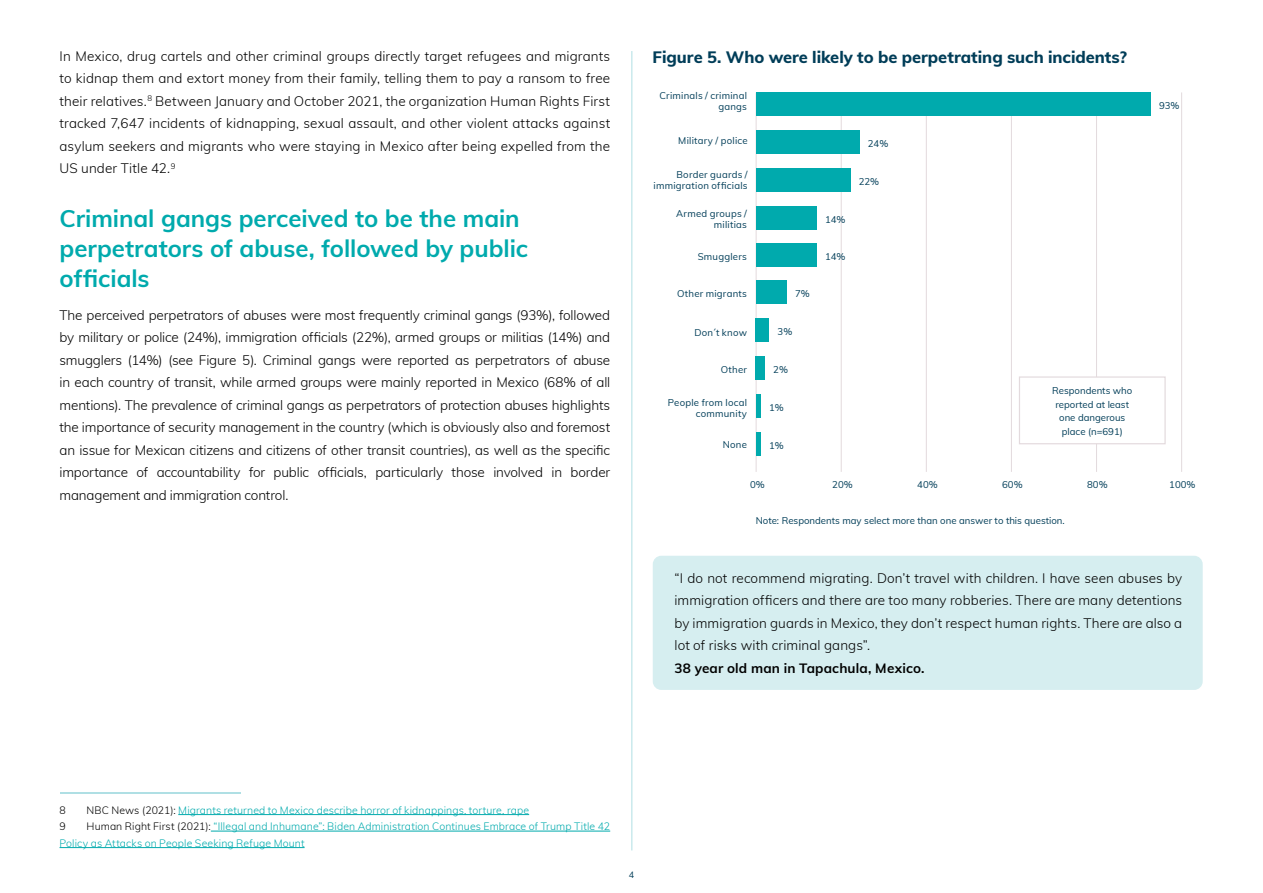
<style>
.page{position:relative;width:1263px;height:893px;background:#fff}
.page>*{position:absolute;margin:0;border:0;box-sizing:border-box;transform-origin:0 0}
.t1{font:700 24px/30px "Muli";color:#00aaad}
.t2{font:800 16.5px "Muli";letter-spacing:-.005em;color:#003d58}
.t3{font:300 13.5px/22.5px "Muli";letter-spacing:.005em;color:#000;text-align:justify}
.t4{font:700 13.5px "Muli";letter-spacing:.01em;color:#000}
.t5{font:300 10.5px/16.5px "Muli";letter-spacing:.01em;color:#00aaad}
.t6{font:300 10.5px "Muli";color:#000}
.t7{font:9.6px/10.8px "Muli";letter-spacing:.02em;color:#003d58;text-align:right}
.t8{font:9.6px/13.5px "Muli";color:#003d58;text-align:center}
.t9{font:9px "Muli";color:#003d58}
.s1{color:#000}
</style>
<div class="page">
<hr style="left:631px;top:51px;width:1px;height:799px;background:#afdfe4">
<hr style="left:60px;top:792px;width:180px;height:1px;background:#afdfe4">
<hr style="left:178px;top:814px;width:351px;height:1px;background:#00aaad">
<hr style="left:211px;top:831px;width:399px;height:1px;background:#00aaad">
<hr style="left:60px;top:847px;width:245px;height:1px;background:#00aaad">
<hr style="left:756px;top:92px;width:1px;height:380px;background:#e3dadd">
<hr style="left:841px;top:92px;width:1px;height:380px;background:#e3dadd">
<hr style="left:926px;top:92px;width:1px;height:380px;background:#e3dadd">
<hr style="left:1011px;top:92px;width:1px;height:380px;background:#e3dadd">
<hr style="left:1096px;top:92px;width:1px;height:380px;background:#e3dadd">
<hr style="left:1181px;top:92px;width:1px;height:380px;background:#e3dadd">
<div style="left:756px;top:92px;width:394px;height:24px;background:#00aaad"></div>
<div style="left:756px;top:130px;width:103px;height:24px;background:#00aaad"></div>
<div style="left:756px;top:168px;width:94px;height:24px;background:#00aaad"></div>
<div style="left:756px;top:206px;width:60px;height:24px;background:#00aaad"></div>
<div style="left:756px;top:243px;width:60px;height:24px;background:#00aaad"></div>
<div style="left:756px;top:281px;width:31px;height:23px;background:#00aaad"></div>
<div style="left:756px;top:318px;width:13px;height:24px;background:#00aaad"></div>
<div style="left:756px;top:356px;width:9px;height:24px;background:#00aaad"></div>
<hr style="left:756px;top:394px;width:4px;height:24px;background:#00aaad">
<hr style="left:756px;top:432px;width:4px;height:24px;background:#00aaad">
<div style="left:1019px;top:376px;width:147px;height:68px;background:#fff;border:1px solid #e3dadd"></div>
<div style="left:653px;top:556px;width:550px;height:134px;background:#d6eef0;border-radius:9px"></div>
<p class="t3" style="left:60px;top:44px;width:552px">In Mexico, drug cartels and other criminal groups directly target refugees and migrants to kidnap them and extort money from their family, telling them to pay a ransom to free their relatives.<sup>8</sup> Between January and October 2021, the organization Human Rights First tracked 7,647 incidents of kidnapping, sexual assault, and other violent attacks against asylum seekers and migrants who were staying in Mexico after being expelled from the US under Title 42.<sup>9</sup></p>
<h1 class="t1" style="left:60px;top:202px;width:470px">Criminal gangs perceived to be the main perpetrators of abuse, followed by public officials</h1>
<p class="t3" style="left:60px;top:303px;width:552px">The perceived perpetrators of abuses were most frequently criminal gangs (93%), followed by military or police (24%), immigration officials (22%), armed groups or militias (14%) and smugglers (14%) (see Figure 5). Criminal gangs were reported as perpetrators of abuse in each country of transit, while armed groups were mainly reported in Mexico (68% of all mentions). The prevalence of criminal gangs as perpetrators of protection abuses highlights the importance of security management in the country (which is obviously also and foremost an issue for Mexican citizens and citizens of other transit countries), as well as the specific importance of accountability for public officials, particularly those involved in border management and immigration control.</p>
<p class="t2" style="left:653px;top:45px;width:476px">Figure 5. Who were likely to be perpetrating such incidents?</p>
<p class="t7" style="left:659px;top:90px;width:89px">Criminals / criminal gangs</p>
<p class="t7" style="left:678px;top:135px;width:71px">Military / police</p>
<p class="t7" style="left:653px;top:169px;width:96px">Border guards / immigration officials</p>
<p class="t7" style="left:676px;top:208px;width:72px">Armed groups / militias</p>
<p class="t7" style="left:698px;top:251px;width:51px">Smugglers</p>
<p class="t7" style="left:677px;top:288px;width:71px">Other migrants</p>
<p class="t7" style="left:694px;top:327px;width:54px">Don´t know</p>
<p class="t7" style="left:721px;top:364px;width:28px">Other</p>
<p class="t7" style="left:795px;top:288px;width:16px">7%</p>
<p class="t7" style="left:777px;top:325px;width:16px">3%</p>
<p class="t7" style="left:773px;top:364px;width:16px">2%</p>
<p class="t7" style="left:668px;top:397px;width:81px">People from local community</p>
<p class="t7" style="left:723px;top:438px;width:26px">None</p>
<p class="t7" style="left:769px;top:440px;width:16px">1%</p>
<p class="t7" style="left:769px;top:402px;width:16px">1%</p>
<p class="t7" style="left:825px;top:213px;width:22px">14%</p>
<p class="t7" style="left:825px;top:251px;width:22px">14%</p>
<p class="t7" style="left:868px;top:138px;width:22px">24%</p>
<p class="t7" style="left:859px;top:175px;width:22px">22%</p>
<p class="t8" style="left:1052px;top:384px;width:82px">Respondents who reported at least one dangerous place (n=691)</p>
<p class="t7" style="left:1159px;top:100px;width:22px">93%</p>
<p class="t7" style="left:750px;top:478px;width:16px">0%</p>
<p class="t7" style="left:832px;top:478px;width:22px">20%</p>
<p class="t7" style="left:917px;top:478px;width:22px">40%</p>
<p class="t7" style="left:1002px;top:478px;width:22px">60%</p>
<p class="t7" style="left:1087px;top:478px;width:22px">80%</p>
<p class="t7" style="left:1169px;top:478px;width:28px">100%</p>
<p class="t8" style="left:756px;top:513px;width:310px">Note: Respondents may select more than one answer to this question.</p>
<p class="t3" style="left:674px;top:566px;width:509px">“I do not recommend migrating. Don’t travel with children. I have seen abuses by immigration officers and there are too many robberies. There are many detentions by immigration guards in Mexico, they don’t respect human rights. There are also a lot of risks with criminal gangs”.</p>
<p class="t4" style="left:674px;top:658px;width:252px">38 year old man in Tapachula, Mexico.</p>
<p class="t6" style="left:60px;top:802px;width:8px">8</p>
<p class="t5" style="left:86px;top:801px;width:444px"><span class="s1">NBC News (2021):</span> Migrants returned to Mexico describe horror of kidnappings, torture, rape</p>
<p class="t6" style="left:60px;top:819px;width:8px">9</p>
<p class="t5" style="left:60px;top:818px;width:552px;text-indent:27px"><span class="s1">Human Right First (2021):</span> “Illegal and Inhumane”: Biden Administration Continues Embrace of Trump Title 42<br>Policy as Attacks on People Seeking Refuge Mount</p>
<p class="t9" style="left:629px;top:868px;width:7px">4</p>
</div>
